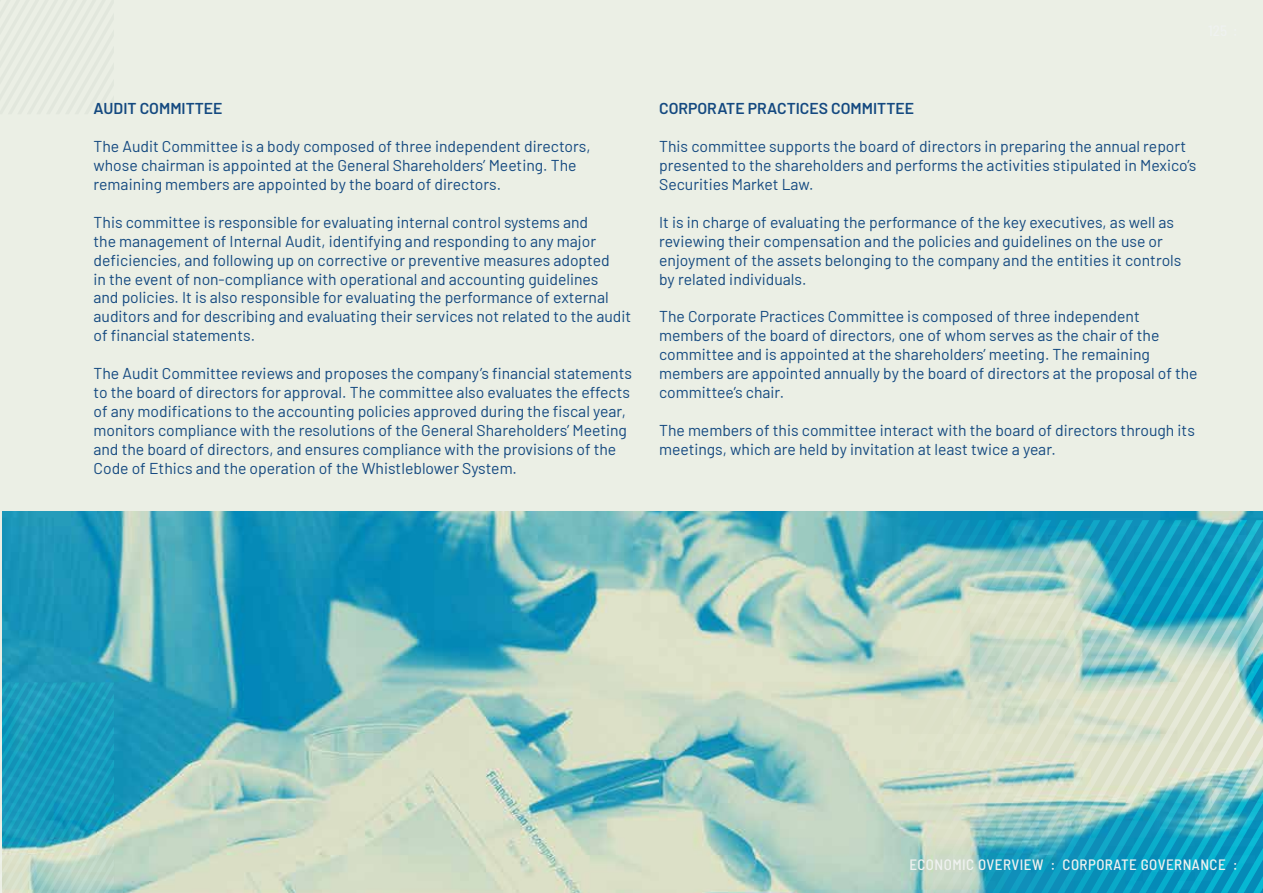
<style>
.page{position:relative;width:1263px;height:893px;background:#ebefe5}
.page>*{position:absolute;margin:0;border:0;box-sizing:border-box;transform-origin:0 0}
.t1{font:15.75px/18.9px "Barlow";color:#144980}
.t2{font:600 15.75px "Barlow";color:#144980}
.t3{font:500 semi-condensed 15px "Barlow";letter-spacing:.03em;color:#eff2f0}
</style>
<div class="page">
<img style="left:3px;top:511px;width:1260px;height:382px">
<svg style="left:2px;top:682px;width:112px;height:211px"></svg>
<svg style="left:888px;top:520px;width:375px;height:373px"></svg>
<p class="t2" style="left:94px;top:97px;width:131px">AUDIT COMMITTEE</p>
<p class="t1" style="left:94px;top:136px;width:498px">The Audit Committee is a body composed of three independent directors, whose chairman is appointed at the General Shareholders’ Meeting. The remaining members are appointed by the board of directors.</p>
<p class="t1" style="left:94px;top:212px;width:539px">This committee is responsible for evaluating internal control systems and<br>the management of Internal Audit, identifying and responding to any major deficiencies, and following up on corrective or preventive measures adopted<br>in the event of non-compliance with operational and accounting guidelines<br>and policies. It is also responsible for evaluating the performance of external auditors and for describing and evaluating their services not related to the audit of financial statements.</p>
<p class="t1" style="left:94px;top:363px;width:540px">The Audit Committee reviews and proposes the company’s financial statements to the board of directors for approval. The committee also evaluates the effects of any modifications to the accounting policies approved during the fiscal year, monitors compliance with the resolutions of the General Shareholders’ Meeting and the board of directors, and ensures compliance with the provisions of the Code of Ethics and the operation of the Whistleblower System.</p>
<p class="t2" style="left:659px;top:97px;width:257px">CORPORATE PRACTICES COMMITTEE</p>
<p class="t1" style="left:659px;top:136px;width:539px">This committee supports the board of directors in preparing the annual report presented to the shareholders and performs the activities stipulated in Mexico’s<br>Securities Market Law.</p>
<p class="t1" style="left:659px;top:212px;width:524px">It is in charge of evaluating the performance of the key executives, as well as reviewing their compensation and the policies and guidelines on the use or enjoyment of the assets belonging to the company and the entities it controls by related individuals.</p>
<p class="t1" style="left:659px;top:306px;width:540px">The Corporate Practices Committee is composed of three independent members of the board of directors, one of whom serves as the chair of the committee and is appointed at the shareholders’ meeting. The remaining members are appointed annually by the board of directors at the proposal of the committee’s chair.</p>
<p class="t1" style="left:659px;top:419px;width:537px">The members of this committee interact with the board of directors through its meetings, which are held by invitation at least twice a year.</p>
<p class="t3" style="left:909px;top:854px;width:330px">ECONOMIC OVERVIEW : CORPORATE GOVERNANCE :</p>
</div>
